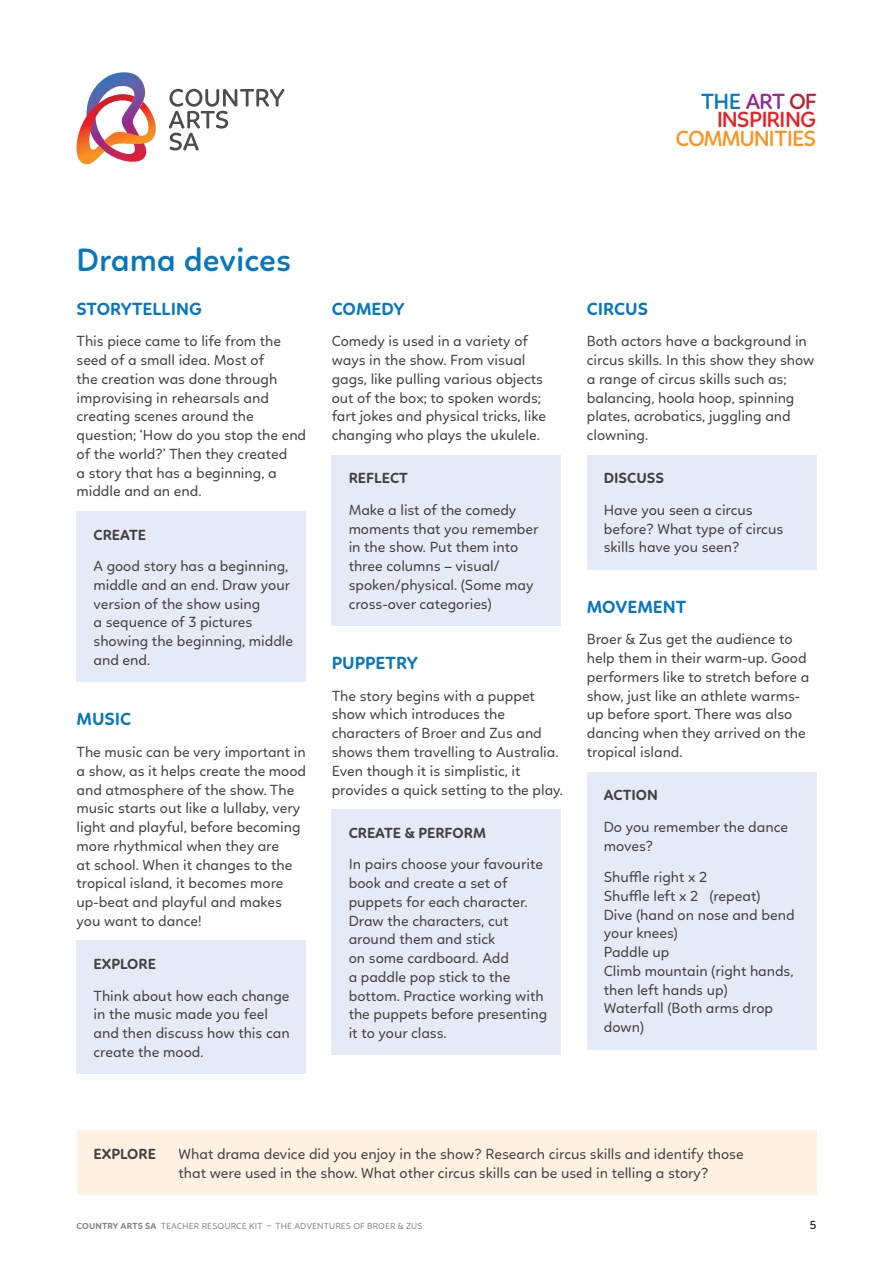
<style>
.page{position:relative;width:893px;height:1263px;background:#fff}
.page>*{position:absolute;margin:0;border:0;box-sizing:border-box;transform-origin:0 0}
.t1{font:600 33px "Linotte";color:#0778be}
.t2{font:600 22.5px/18.8px "Linotte";letter-spacing:-.045em;color:#ed1d24;text-align:right}
.t3{font:600 22.5px "Linotte";letter-spacing:-.045em;color:#f89521}
.t4{font:700 18px "Linotte";color:#0778be}
.t5{font:15px/18.8px "Linotte";color:#414042}
.t6{font:700 15px "Linotte";color:#414042}
.t7{font:12px "Linotte";color:#000}
.t8{font:9px "Linotte";letter-spacing:.015em;color:#808285}
.s1{color:#0778be}
.s2{color:#92298d}
.s3{color:#bd202e}
.s4{font-weight:700}
</style>
<div class="page">
<svg style="left:169px;top:89px;width:115px;height:62px"></svg>
<img style="left:77px;top:72px;width:79px;height:93px">
<div style="left:77px;top:511px;width:229px;height:171px;background:#e5eaf6"></div>
<div style="left:332px;top:455px;width:229px;height:171px;background:#e5eaf6"></div>
<div style="left:332px;top:809px;width:229px;height:246px;background:#e5eaf6"></div>
<div style="left:587px;top:772px;width:229px;height:277px;background:#e5eaf6"></div>
<div style="left:77px;top:941px;width:229px;height:133px;background:#e5eaf6"></div>
<div style="left:77px;top:1131px;width:739px;height:64px;background:#fff1e2"></div>
<div style="left:587px;top:455px;width:229px;height:114px;background:#e5eaf6"></div>
<h2 class="t2" style="left:701px;top:92px;width:117px"><span class="s1">THE</span> <span class="s2">ART</span> <span class="s3">OF<br></span>INSPIRING</h2>
<h2 class="t3" style="left:675px;top:125px;width:142px">COMMUNITIES</h2>
<h1 class="t1" style="left:77px;top:241px;width:216px">Drama devices</h1>
<p class="t4" style="left:77px;top:298px;width:127px">STORYTELLING</p>
<p class="t5" style="left:77px;top:332px;width:231px">This piece came to life from the seed of a small idea. Most of<br>the creation was done through improvising in rehearsals and creating scenes around the question; ‘How do you stop the end of the world?’ Then they created<br>a story that has a beginning, a middle and an end.</p>
<p class="t6" style="left:94px;top:526px;width:54px">CREATE</p>
<p class="t5" style="left:94px;top:557px;width:201px">A good story has a beginning, middle and an end. Draw your version of the show using<br>a sequence of 3 pictures showing the beginning, middle and end.</p>
<p class="t4" style="left:77px;top:709px;width:56px">MUSIC</p>
<p class="t5" style="left:77px;top:742px;width:231px">The music can be very important in a show, as it helps create the mood and atmosphere of the show. The music starts out like a lullaby, very light and playful, before becoming more rhythmical when they are<br>at school. When it changes to the tropical island, it becomes more up-beat and playful and makes you want to dance!</p>
<p class="t6" style="left:94px;top:955px;width:64px">EXPLORE</p>
<p class="t5" style="left:94px;top:986px;width:198px">Think about how each change in the music made you feel and then discuss how this can create the mood.</p>
<p class="t4" style="left:332px;top:298px;width:74px">COMEDY</p>
<p class="t5" style="left:332px;top:332px;width:216px">Comedy is used in a variety of ways in the show. From visual gags, like pulling various objects out of the box; to spoken words; fart jokes and physical tricks, like changing who plays the ukulele.</p>
<p class="t6" style="left:349px;top:469px;width:61px">REFLECT</p>
<p class="t5" style="left:349px;top:500px;width:191px">Make a list of the comedy moments that you remember in the show. Put them into three columns – visual/ spoken/physical. (Some may cross-over categories)</p>
<p class="t4" style="left:332px;top:652px;width:88px">PUPPETRY</p>
<p class="t5" style="left:332px;top:686px;width:233px">The story begins with a puppet show which introduces the characters of Broer and Zus and shows them travelling to Australia.<br>Even though it is simplistic, it provides a quick setting to the play.</p>
<p class="t6" style="left:349px;top:824px;width:139px">CREATE &amp; PERFORM</p>
<p class="t5" style="left:349px;top:855px;width:200px">In pairs choose your favourite book and create a set of puppets for each character.<br>Draw the characters, cut around them and stick<br>on some cardboard. Add<br>a paddle pop stick to the bottom. Practice working with the puppets before presenting it to your class.</p>
<p class="t4" style="left:587px;top:298px;width:63px">CIRCUS</p>
<p class="t5" style="left:587px;top:332px;width:229px">Both actors have a background in circus skills. In this show they show a range of circus skills such as; balancing, hoola hoop, spinning plates, acrobatics, juggling and clowning.</p>
<p class="t6" style="left:604px;top:469px;width:62px">DISCUSS</p>
<p class="t5" style="left:604px;top:500px;width:181px">Have you seen a circus before? What type of circus skills have you seen?</p>
<p class="t4" style="left:587px;top:596px;width:101px">MOVEMENT</p>
<p class="t5" style="left:587px;top:630px;width:224px">Broer &amp; Zus get the audience to help them in their warm-up. Good performers like to stretch before a show, just like an athlete warms&shy;up before sport. There was also dancing when they arrived on the tropical island.</p>
<p class="t6" style="left:604px;top:786px;width:56px">ACTION</p>
<p class="t5" style="left:604px;top:817px;width:186px">Do you remember the dance moves?</p>
<p class="t5" style="left:604px;top:867px;width:192px">Shuffle right x 2<br>Shuffle left x 2 (repeat)<br>Dive (hand on nose and bend your knees)<br>Paddle up<br>Climb mountain (right hands, then left hands up)<br>Waterfall (Both arms drop down)</p>
<p class="t6" style="left:94px;top:1145px;width:64px">EXPLORE</p>
<p class="t5" style="left:179px;top:1145px;width:567px">What drama device did you enjoy in the show? Research circus skills and identify those that were used in the show. What other circus skills can be used in telling a story?</p>
<p class="t8" style="left:77px;top:1221px;width:347px"><span class="s4">COUNTRY ARTS SA</span> TEACHER RESOURCE KIT – THE ADVENTURES OF BROER &amp; ZUS</p>
<p class="t7" style="left:810px;top:1218px;width:8px">5</p>
</div>
